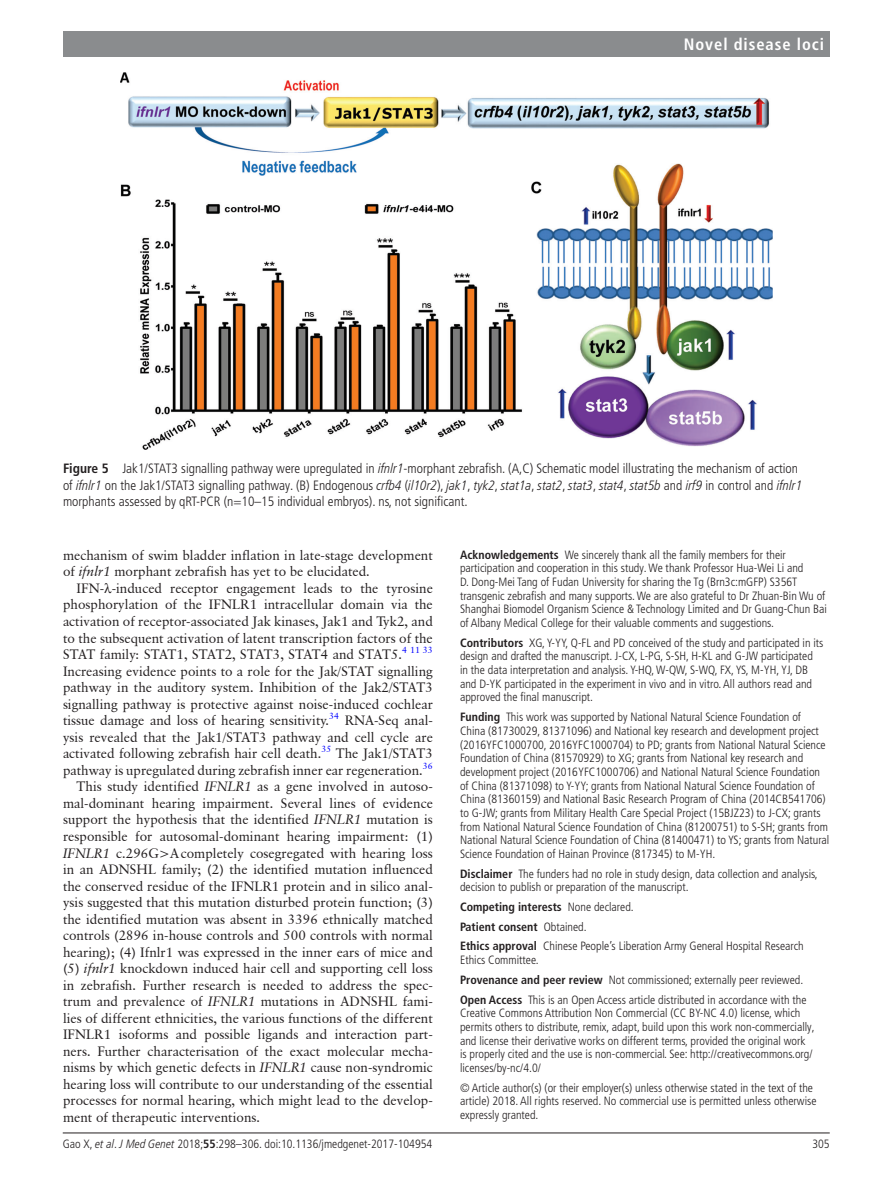
<style>
.page{position:relative;width:893px;height:1191px;background:#fff}
.page>*{position:absolute;margin:0;border:0;box-sizing:border-box;transform-origin:0 0}
.t1{font:700 condensed 16.5px "Frutiger LT Pro";letter-spacing:.055em;color:#fff}
.t2{font:13.5px/16.5px "Classical Garamond BT";color:#231f20}
.t3{font:300 condensed 13.5px/16.5px "Frutiger LT Pro";color:#231f20}
.t4{font:300 condensed 12px/13.6px "Frutiger LT Pro";color:#231f20}
.s1{font-weight:700}
.s2{font-style:italic}
</style>
<div class="page">
<hr style="left:63px;top:1132px;width:767px;height:1px;background:#231f20">
<div style="left:63px;top:31px;width:767px;height:25px;background:#8a8c8e"></div>
<img style="left:121px;top:72px;width:651px;height:377px">
<h1 class="t1" style="left:684px;top:34px;width:142px">Novel disease loci</h1>
<p class="t3" style="left:63px;top:460px;width:741px"><span class="s1">Figure 5</span> Jak1/STAT3 signalling pathway were upregulated in <span class="s2">ifnlr1</span>-morphant zebrafish. (A,C) Schematic model illustrating the mechanism of action of <span class="s2">ifnlr1</span> on the Jak1/STAT3 signalling pathway. (B) Endogenous <span class="s2">crfb4</span> (<span class="s2">il10r2</span>), <span class="s2">jak1</span>, <span class="s2">tyk2</span>, <span class="s2">stat1a</span>, <span class="s2">stat2</span>, <span class="s2">stat3</span>, <span class="s2">stat4</span>, <span class="s2">stat5b</span> and <span class="s2">irf9</span> in control and <span class="s2">ifnlr1 </span>morphants assessed by qRT-PCR (n=10–15 individual embryos). ns, not significant.</p>
<p class="t2" style="left:63px;top:547px;width:371px">mechanism of swim bladder inflation in late-stage development of <span class="s2">ifnlr1</span> morphant zebrafish has yet to be elucidated.</p>
<p class="t2" style="left:76px;top:580px;width:358px">IFN- -induced receptor engagement leads to the tyrosine</p>
<p class="t2" style="left:63px;top:596px;width:371px">phosphorylation of the IFNLR1 intracellular domain via the</p>
<p class="t2" style="left:63px;top:613px;width:371px">activation of receptor-associated Jak kinases, Jak1 and Tyk2, and</p>
<p class="t2" style="left:63px;top:629px;width:371px">to the subsequent activation of latent transcription factors of the</p>
<p class="t2" style="left:63px;top:646px;width:371px">STAT family: STAT1, STAT2, STAT3, STAT4 and STAT5.<sup>4</sup> <sup>11</sup> <sup>33</sup></p>
<p class="t2" style="left:63px;top:662px;width:371px">Increasing evidence points to a role for the Jak/STAT signalling</p>
<p class="t2" style="left:63px;top:679px;width:371px">pathway in the auditory system. Inhibition of the Jak2/STAT3</p>
<p class="t2" style="left:63px;top:695px;width:371px">signalling pathway is protective against noise-induced cochlear</p>
<p class="t2" style="left:63px;top:712px;width:371px">tissue damage and loss of hearing sensitivity.<sup>34</sup> RNA-Seq anal-</p>
<p class="t2" style="left:63px;top:728px;width:371px">ysis revealed that the Jak1/STAT3 pathway and cell cycle are</p>
<p class="t2" style="left:63px;top:745px;width:371px">activated following zebrafish hair cell death.<sup>35</sup> The Jak1/STAT3</p>
<p class="t2" style="left:63px;top:761px;width:371px">pathway is upregulated during zebrafish inner ear regeneration.<sup>36</sup></p>
<p class="t2" style="left:76px;top:778px;width:358px">This study identified <span class="s2">IFNLR1</span> as a gene involved in autoso-</p>
<p class="t2" style="left:63px;top:794px;width:371px">mal-dominant hearing impairment. Several lines of evidence</p>
<p class="t2" style="left:63px;top:811px;width:371px">support the hypothesis that the identified <span class="s2">IFNLR1</span> mutation is</p>
<p class="t2" style="left:63px;top:828px;width:371px">responsible for autosomal-dominant hearing impairment: (1)</p>
<p class="t2" style="left:63px;top:844px;width:371px"><span class="s2">IFNLR1</span> c.296G&gt;Acompletely cosegregated with hearing loss</p>
<p class="t2" style="left:63px;top:861px;width:371px">in an ADNSHL family; (2) the identified mutation influenced</p>
<p class="t2" style="left:63px;top:877px;width:371px">the conserved residue of the IFNLR1 protein and in silico anal-</p>
<p class="t2" style="left:63px;top:894px;width:371px">ysis suggested that this mutation disturbed protein function; (3)</p>
<p class="t2" style="left:63px;top:910px;width:371px">the identified mutation was absent in 3396 ethnically matched</p>
<p class="t2" style="left:63px;top:927px;width:371px">controls (2896 in-house controls and 500 controls with normal</p>
<p class="t2" style="left:63px;top:943px;width:371px">hearing); (4) Ifnlr1 was expressed in the inner ears of mice and</p>
<p class="t2" style="left:63px;top:960px;width:371px">(5) <span class="s2">ifnlr1</span> knockdown induced hair cell and supporting cell loss</p>
<p class="t2" style="left:63px;top:976px;width:371px">in zebrafish. Further research is needed to address the spec-</p>
<p class="t2" style="left:63px;top:993px;width:371px">trum and prevalence of <span class="s2">IFNLR1</span> mutations in ADNSHL fami-</p>
<p class="t2" style="left:63px;top:1009px;width:371px">lies of different ethnicities, the various functions of the different</p>
<p class="t2" style="left:63px;top:1026px;width:371px">IFNLR1 isoforms and possible ligands and interaction part-</p>
<p class="t2" style="left:63px;top:1042px;width:371px">ners. Further characterisation of the exact molecular mecha-</p>
<p class="t2" style="left:63px;top:1059px;width:371px">nisms by which genetic defects in <span class="s2">IFNLR1</span> cause non-syndromic</p>
<p class="t2" style="left:63px;top:1075px;width:371px">hearing loss will contribute to our understanding of the essential</p>
<p class="t2" style="left:63px;top:1092px;width:371px">processes for normal hearing, which might lead to the develop-</p>
<p class="t2" style="left:63px;top:1108px;width:199px">ment of therapeutic interventions.</p>
<p class="t4" style="left:460px;top:548px;width:368px"><span class="s1">Acknowledgements</span> We sincerely thank all the family members for their participation and cooperation in this study. We thank Professor Hua-Wei Li and<br>D. Dong-Mei Tang of Fudan University for sharing the Tg (Brn3c:mGFP) S356T transgenic zebrafish and many supports. We are also grateful to Dr Zhuan-Bin Wu of Shanghai Biomodel Organism Science &amp; Technology Limited and Dr Guang-Chun Bai of Albany Medical College for their valuable comments and suggestions.</p>
<p class="t4" style="left:460px;top:636px;width:365px"><span class="s1">Contributors</span> XG, Y-YY, Q-FL and PD conceived of the study and participated in its design and drafted the manuscript. J-CX, L-PG, S-SH, H-KL and G-JW participated in the data interpretation and analysis. Y-HQ, W-QW, S-WQ, FX, YS, M-YH, YJ, DB and D-YK participated in the experiment in vivo and in vitro. All authors read and approved the final manuscript.</p>
<p class="t4" style="left:460px;top:710px;width:371px"><span class="s1">Funding</span> This work was supported by National Natural Science Foundation of<br>China (81730029, 81371096) and National key research and development project (2016YFC1000700, 2016YFC1000704) to PD; grants from National Natural Science Foundation of China (81570929) to XG; grants from National key research and development project (2016YFC1000706) and National Natural Science Foundation of China (81371098) to Y-YY; grants from National Natural Science Foundation of China (81360159) and National Basic Research Program of China (2014CB541706) to G-JW; grants from Military Health Care Special Project (15BJZ23) to J-CX; grants from National Natural Science Foundation of China (81200751) to S-SH; grants from National Natural Science Foundation of China (81400471) to YS; grants from Natural Science Foundation of Hainan Province (817345) to M-YH.</p>
<p class="t4" style="left:460px;top:867px;width:359px"><span class="s1">Disclaimer</span> The funders had no role in study design, data collection and analysis, decision to publish or preparation of the manuscript.</p>
<p class="t4" style="left:460px;top:897px;width:345px;line-height:19.6px"><span class="s1">Competing interests</span> N one declared.<br><span class="s1">Patient consent</span> Obtained.<br><span class="s1">Ethics approval</span> Chinese People’s Liberation Army General Hospital Research</p>
<p class="t4" style="left:460px;top:950px;width:348px;line-height:19.6px">Ethics Committee.<br><span class="s1">Provenance and peer review</span> N ot commissioned; externally peer reviewed.<br><span class="s1">Open Access</span> This is an Open Access article distributed in accordance with the</p>
<p class="t4" style="left:460px;top:1006px;width:356px">Creative Commons Attribution Non Commercial (CC BY-NC 4.0) license, which permits others to distribute, remix, adapt, build upon this work non-commercially, and license their derivative works on different terms, provided the original work is properly cited and the use is non-commercial. See: http://creativecommons.org/ licenses/by-nc/4.0/</p>
<p class="t4" style="left:460px;top:1080px;width:358px">© Article author(s) (or their employer(s) unless otherwise stated in the text of the article) 2018. All rights reserved. N o commercial use is permitted unless otherwise expressly granted.</p>
<p class="t4" style="left:63px;top:1136px;width:371px">Gao X, <span class="s2">et al</span>. <span class="s2">J Med Genet</span> 2018;<span class="s1">55</span>:298–306. doi:10.1136/jmedgenet-2017-104954</p>
<p class="t4" style="left:812px;top:1136px;width:19px">305</p>
</div>
